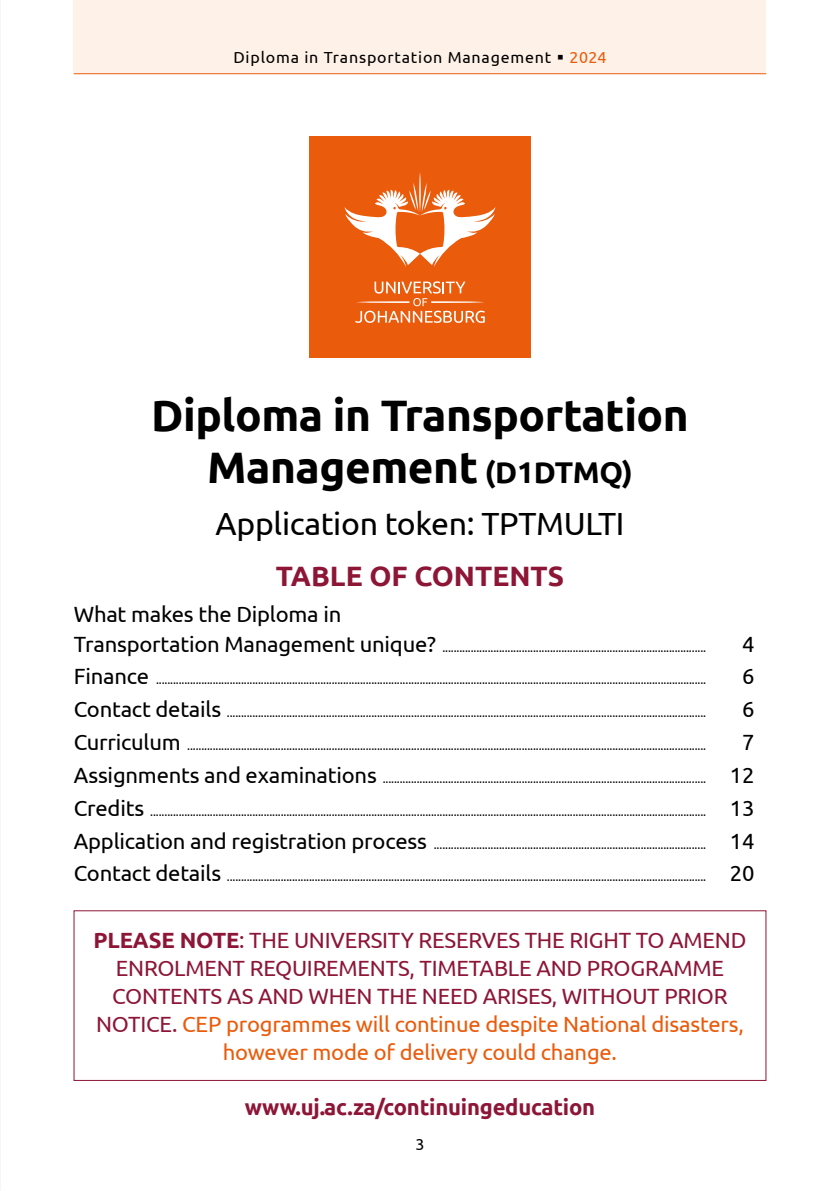
<style>
.page{position:relative;width:840px;height:1191px;background:#fff}
.page>*{position:absolute;margin:0;border:0;box-sizing:border-box;transform-origin:0 0}
.t1{font:700 44px/52px "Ubuntu";letter-spacing:-.01em;color:#000;text-align:center}
.t2{font:32px "Ubuntu";letter-spacing:-.01em;color:#000}
.t3{font:700 28px "Ubuntu";color:#8d1637}
.t4{font:22px/28px "Ubuntu";letter-spacing:-.01em;color:#8d1637;text-align:center}
.t5{font:700 22px "Ubuntu";letter-spacing:-.01em;color:#8d1637}
.t6{font:22px "Ubuntu";letter-spacing:-.01em;color:#000}
.t7{font:16px "Ubuntu";letter-spacing:.05em;color:#000}
.t8{font:12px "Ubuntu";color:#000}
.s1{color:#ea5b0b}
.s2{font-size:30px}
.s3{font-size:22px}
.s4{font-weight:700}
</style>
<div class="page">
<div style="left:74px;top:0;width:691px;height:73px;background:#fef1e7"></div>
<hr style="left:74px;top:73px;width:691px;height:1px;background:#ea5b0b">
<div style="left:309px;top:137px;width:221px;height:221px;background:#ea5b0b"></div>
<svg style="left:344px;top:172px;width:151px;height:95px"></svg>
<svg style="left:355px;top:281px;width:129px;height:42px"></svg>
<h3 class="t7" style="left:233px;top:48px;width:374px">Diploma in Transportation Management <span class="s1">2024</span></h3>
<h1 class="t1" style="left:151px;top:389px;width:539px">Diploma in Transportation<br>Management <span class="s2">(D1DTMQ)</span></h1>
<h2 class="t2" style="left:215px;top:504px;width:410px">Application token: TPTMULTI</h2>
<h3 class="t3" style="left:276px;top:559px;width:289px">TABLE OF CONTENTS</h3>
<h3 class="t6" style="left:74px;top:600px;width:269px">What makes the Diploma in</h3>
<p class="t8" style="left:74px;top:640px;width:633px"><span class="s3">Transportation Management unique?</span> .............................................................................................</p>
<h3 class="t6" style="left:741px;top:630px;width:14px">4</h3>
<p class="t8" style="left:74px;top:673px;width:633px"><span class="s3">Finance</span> ..................................................................................................................................................................................................</p>
<h3 class="t6" style="left:741px;top:663px;width:14px">6</h3>
<p class="t8" style="left:74px;top:705px;width:633px"><span class="s3">Contact details</span> .........................................................................................................................................................................</p>
<h3 class="t6" style="left:741px;top:696px;width:14px">6</h3>
<p class="t8" style="left:74px;top:738px;width:633px"><span class="s3">Curriculum</span> .......................................................................................................................................................................................</p>
<h3 class="t6" style="left:741px;top:729px;width:14px">7</h3>
<p class="t8" style="left:74px;top:771px;width:681px"><span class="s3">Assignments and examinations</span> .................................................................................................................. <span class="s3">12</span></p>
<p class="t8" style="left:74px;top:804px;width:681px"><span class="s3">Credits</span> .................................................................................................................................................................................................... <span class="s3">13</span></p>
<p class="t8" style="left:74px;top:837px;width:681px"><span class="s3">Application and registration process</span> ................................................................................................ <span class="s3">14</span></p>
<p class="t8" style="left:74px;top:870px;width:681px"><span class="s3">Contact details</span> ......................................................................................................................................................................... <span class="s3">20</span></p>
<p class="t4" style="left:93px;top:925px;width:654px"><span class="s4">PLEASE NOTE</span>: THE UNIVERSITY RESERVES THE RIGHT TO AMEND ENROLMENT REQUIREMENTS, TIMETABLE AND PROGRAMME CONTENTS AS AND WHEN THE NEED ARISES, WITHOUT PRIOR NOTICE. <span class="s1">CEP programmes will continue despite National disasters, however mode of delivery could change.</span></p>
<h3 class="t5" style="left:245px;top:1094px;width:351px">www.uj.ac.za/continuingeducation</h3>
<h3 class="t7" style="left:415px;top:1134px;width:11px">3</h3>
</div>
